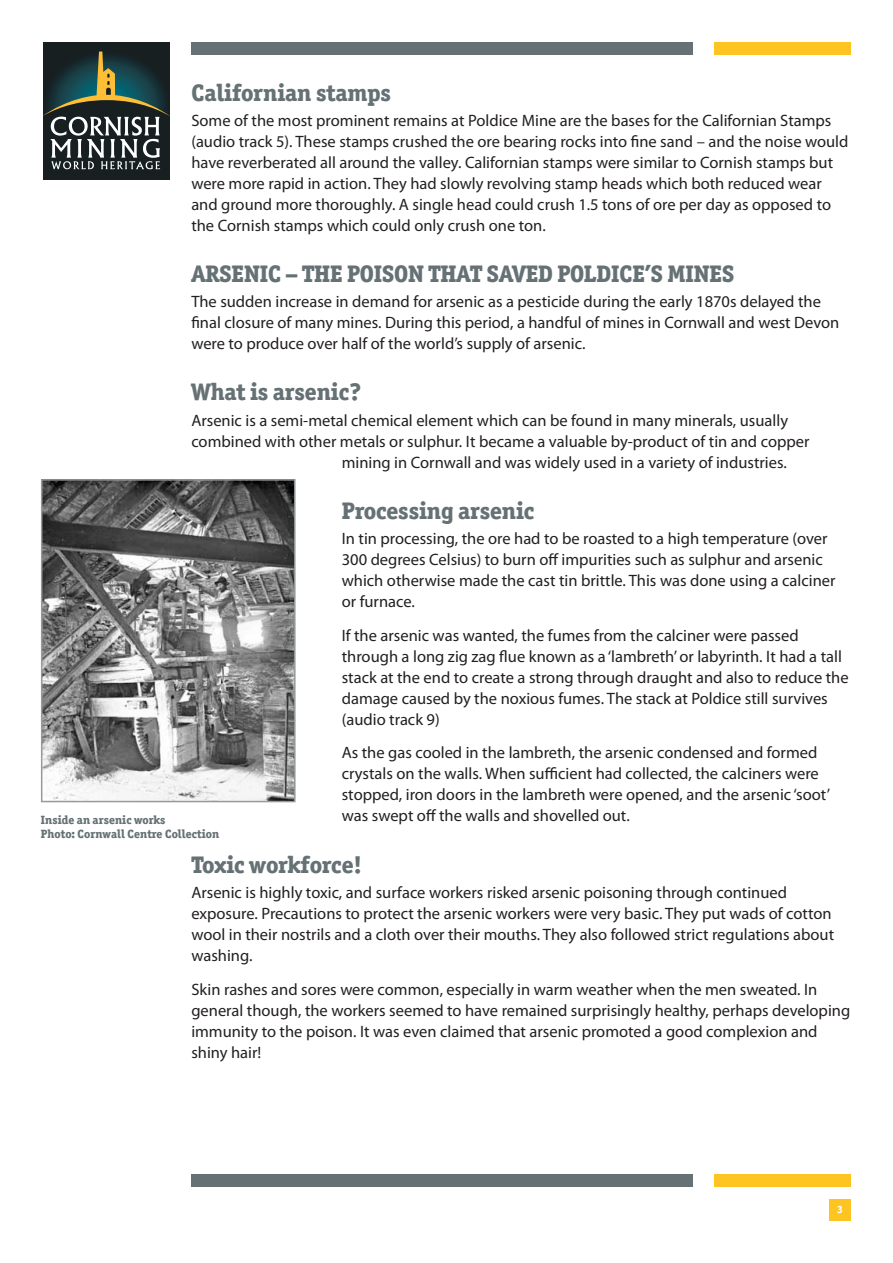
<style>
.page{position:relative;width:893px;height:1263px;background:#fff}
.page>*{position:absolute;margin:0;border:0;box-sizing:border-box;transform-origin:0 0}
.heading_-_sub_01{font:800 24px "Officina Ser ITC Std";letter-spacing:-.01em;color:#657174}
.text_-_body{font:16.5px/21px "Myriad Pro";color:#231f20}
.t1{font:800 12px "Officina Ser ITC Std";color:#657174}
.t2{font:800 10.5px "Officina Ser ITC Std";color:#fff}
</style>
<div class="page">
<div style="left:43px;top:43px;width:127px;height:137px;background:#171f21"></div>
<svg style="left:43px;top:51px;width:127px;height:119px"></svg>
<div style="left:714px;top:43px;width:136px;height:12px;background:#fec422"></div>
<div style="left:191px;top:43px;width:502px;height:12px;background:#657174"></div>
<div style="left:714px;top:1174px;width:136px;height:12px;background:#fec422"></div>
<div style="left:191px;top:1174px;width:502px;height:12px;background:#657174"></div>
<div style="left:829px;top:1199px;width:21px;height:21px;background:#fec422"></div>
<img style="left:44px;top:482px;width:249px;height:317px">
<div style="left:41px;top:479px;width:255px;height:323px;border:2px solid #949a9d"></div>
<p class="heading_-_sub_01" style="left:191px;top:77px;width:201px">Californian stamps</p>
<p class="text_-_body" style="left:191px;top:110px;width:659px">Some of the most prominent remains at Poldice Mine are the bases for the Californian Stamps (audio track 5). These stamps crushed the ore bearing rocks into fine sand – and the noise would have reverberated all around the valley. Californian stamps were similar to Cornish stamps but were more rapid in action. They had slowly revolving stamp heads which both reduced wear and ground more thoroughly. A single head could crush 1.5 tons of ore per day as opposed to the Cornish stamps which could only crush one ton.</p>
<p class="heading_-_sub_01" style="left:191px;top:259px;width:545px">ARSENIC – THE POISON THAT SAVED POLDICE’S MINES</p>
<p class="text_-_body" style="left:191px;top:291px;width:650px">The sudden increase in demand for arsenic as a pesticide during the early 1870s delayed the final closure of many mines. During this period, a handful of mines in Cornwall and west Devon were to produce over half of the world’s supply of arsenic.</p>
<p class="heading_-_sub_01" style="left:191px;top:377px;width:172px">What is arsenic?</p>
<p class="text_-_body" style="left:191px;top:409px;width:598px">Arsenic is a semi-metal chemical element which can be found in many minerals, usually</p>
<p class="text_-_body" style="left:191px;top:430px;width:620px">combined with other metals or sulphur. It became a valuable by-product of tin and copper</p>
<p class="text_-_body" style="left:342px;top:451px;width:447px">mining in Cornwall and was widely used in a variety of industries.</p>
<p class="heading_-_sub_01" style="left:342px;top:495px;width:194px">Processing arsenic</p>
<p class="text_-_body" style="left:342px;top:528px;width:495px">In tin processing, the ore had to be roasted to a high temperature (over 300 degrees Celsius) to burn off impurities such as sulphur and arsenic which otherwise made the cast tin brittle. This was done using a calciner or furnace.</p>
<p class="text_-_body" style="left:342px;top:624px;width:508px">If the arsenic was wanted, the fumes from the calciner were passed through a long zig zag flue known as a ‘lambreth’ or labyrinth. It had a tall stack at the end to create a strong through draught and also to reduce the damage caused by the noxious fumes. The stack at Poldice still survives (audio track 9)</p>
<p class="text_-_body" style="left:342px;top:742px;width:490px">As the gas cooled in the lambreth, the arsenic condensed and formed crystals on the walls. When sufficient had collected, the calciners were stopped, iron doors in the lambreth were opened, and the arsenic ‘soot’ was swept off the walls and shovelled out.</p>
<p class="heading_-_sub_01" style="left:191px;top:849px;width:172px">Toxic workforce!</p>
<p class="text_-_body" style="left:191px;top:881px;width:644px">Arsenic is highly toxic, and surface workers risked arsenic poisoning through continued exposure. Precautions to protect the arsenic workers were very basic. They put wads of cotton wool in their nostrils and a cloth over their mouths. They also followed strict regulations about washing.</p>
<p class="text_-_body" style="left:191px;top:978px;width:660px">Skin rashes and sores were common, especially in warm weather when the men sweated. In general though, the workers seemed to have remained surprisingly healthy, perhaps developing immunity to the poison. It was even claimed that arsenic promoted a good complexion and shiny hair!</p>
<p class="t1" style="left:41px;top:812px;width:126px">Inside an arsenic works</p>
<p class="t1" style="left:41px;top:826px;width:180px">Photo: Cornwall Centre Collection</p>
<p class="t2" style="left:837px;top:1202px;width:7px">3</p>
</div>
